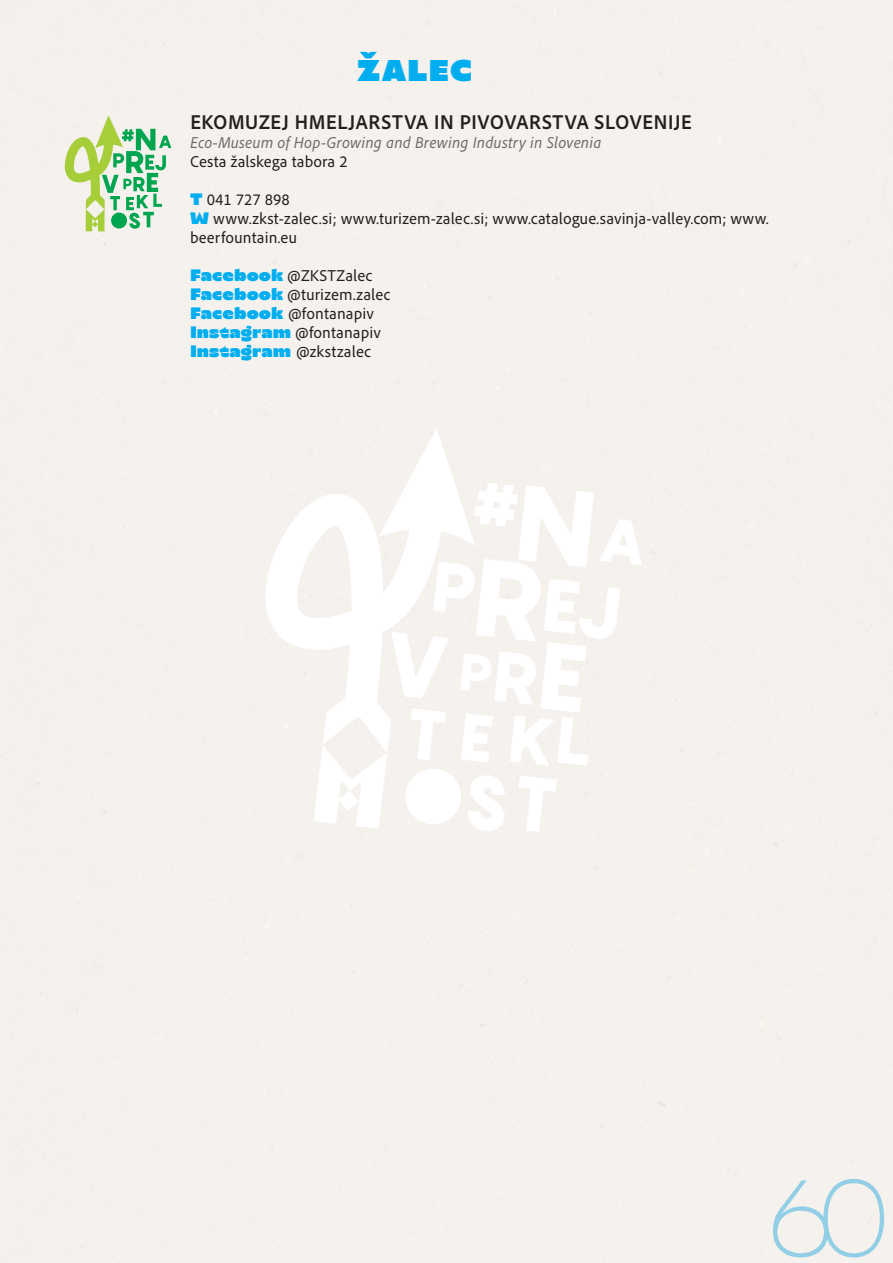
<style>
.page{position:relative;width:893px;height:1263px;background:#fff}
.page>*{position:absolute;margin:0;border:0;box-sizing:border-box;transform-origin:0 0}
.t1{font:200 108px "Transforma Sans Trial";color:#8dd7f7}
.t2{font:900 30px "Transforma Sans Trial";letter-spacing:.025em;color:#00aeef}
.t3{font:700 21px "Adobe Clean UX";color:#231f20}
.t4{font:16.5px/18.9px "Adobe Clean UX";color:#231f20}
.t5{font:italic 16.5px "Adobe Clean UX";color:#6c6d70}
.s1{font-family:"Transforma Sans Trial";font-weight:900;color:#00aeef}
</style>
<div class="page">
<svg style="left:391px;top:483px;width:251px;height:349px"></svg>
<svg style="left:265px;top:428px;width:210px;height:401px;fill:#f6f2ee"></svg>
<svg style="left:65px;top:115px;width:106px;height:116px;background:#badcb1"></svg>
<p class="t2" style="left:357px;top:51px;width:117px">ŽALEC</p>
<p class="t3" style="left:190px;top:109px;width:504px">EKOMUZEJ HMELJARSTVA IN PIVOVARSTVA SLOVENIJE</p>
<p class="t5" style="left:190px;top:132px;width:413px">Eco-Museum of Hop-Growing and Brewing Industry in Slovenia</p>
<p class="t4" style="left:190px;top:152px;width:159px">Cesta žalskega tabora 2</p>
<p class="t4" style="left:190px;top:190px;width:101px"><span class="s1">T</span> 041 727 898</p>
<p class="t4" style="left:190px;top:209px;width:580px"><span class="s1">W</span> www.zkst-zalec.si; www.turizem-zalec.si; www.catalogue.savinja-valley.com; www. beerfountain.eu</p>
<p class="t4" style="left:190px;top:266px;width:184px"><span class="s1">Facebook</span> @ZKSTZalec</p>
<p class="t4" style="left:190px;top:285px;width:202px"><span class="s1">Facebook</span> @turizem.zalec</p>
<p class="t4" style="left:190px;top:304px;width:185px"><span class="s1">Facebook</span> @fontanapiv</p>
<p class="t4" style="left:190px;top:323px;width:192px"><span class="s1">Instagram</span> @fontanapiv</p>
<p class="t4" style="left:190px;top:342px;width:182px"><span class="s1">Instagram</span> @zkstzalec</p>
<h1 class="t1" style="left:765px;top:1145px;width:129px">60</h1>
</div>
